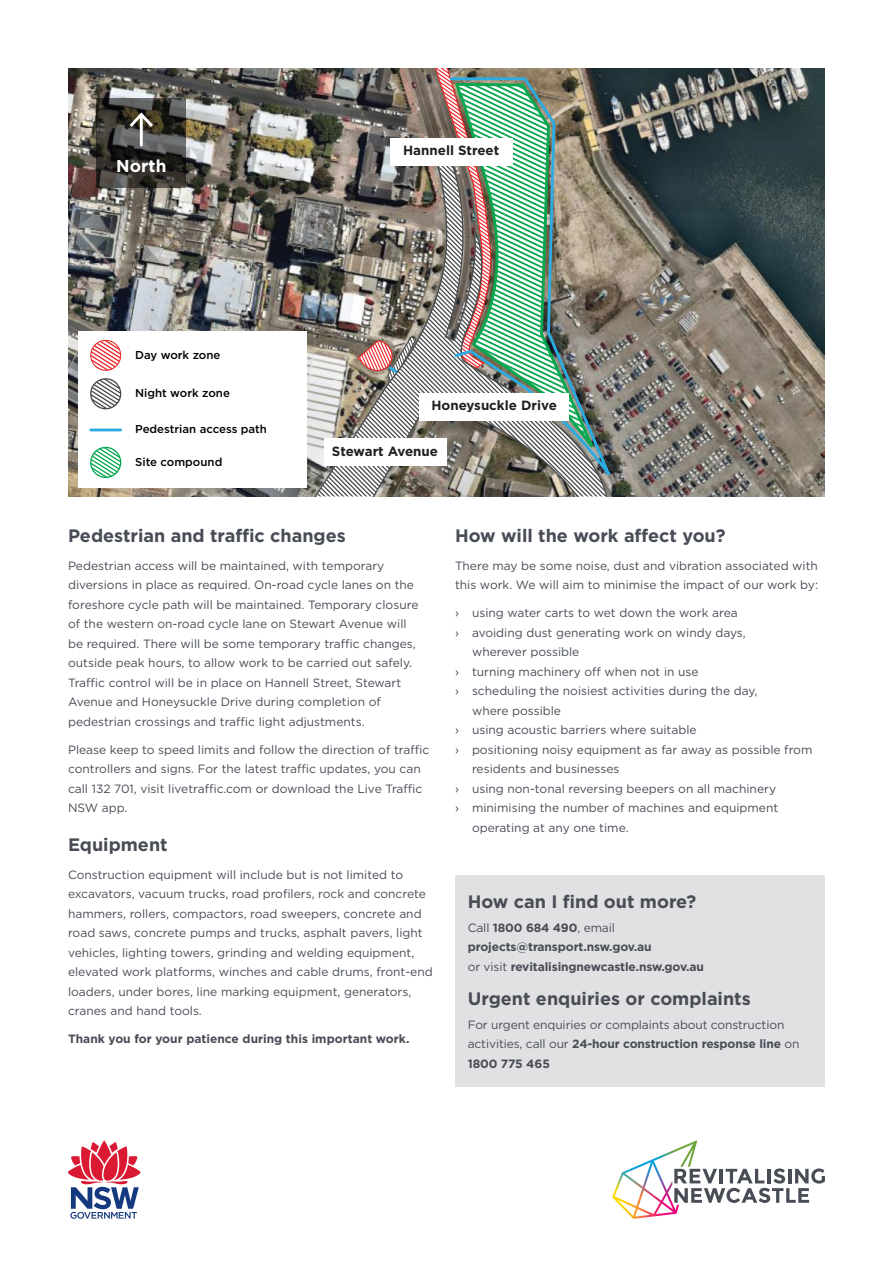
<style>
.page{position:relative;width:893px;height:1263px;background:#fff}
.page>*{position:absolute;margin:0;border:0;box-sizing:border-box;transform-origin:0 0}
.t1{font:700 18px "Gotham";color:#474c55}
.t2{font:700 17.1px "Gotham";letter-spacing:.01em;color:#fff}
.t3{font:700 13.35px "Gotham";color:#000}
.t4{font:12px/19.5px "Gotham";color:#474c55}
.t5{font:700 12px/19.5px "Gotham";letter-spacing:-.01em;color:#474c55}
.t6{font:500 11.4px "Gotham";color:#000}
.s1{font-weight:400}
.s2{font-weight:700}
</style>
<div class="page">
<img style="left:68px;top:68px;width:757px;height:428px">
<svg style="left:607px;top:76px;width:4px;height:412px;background:#736f66"></svg>
<div style="left:78px;top:331px;width:229px;height:157px;background:#fff"></div>
<svg style="left:91px;top:340px;width:30px;height:30px"></svg>
<div style="left:90px;top:340px;width:31px;height:31px;border:1px solid #ed2224;border-radius:50%"></div>
<svg style="left:91px;top:379px;width:30px;height:30px"></svg>
<svg style="left:91px;top:447px;width:30px;height:30px"></svg>
<div style="left:90px;top:378px;width:31px;height:31px;border:1px solid #484a4c;border-radius:50%"></div>
<div style="left:90px;top:447px;width:31px;height:31px;border:1px solid #07a64f;border-radius:50%"></div>
<hr style="left:91px;top:429px;width:30px;height:2px;background:#2cace2">
<svg style="left:96px;top:98px;width:90px;height:89px;background:#3a3936"></svg>
<hr style="left:140px;top:115px;width:3px;height:30px;background:#fff">
<svg style="left:130px;top:112px;width:23px;height:15px"></svg>
<img style="left:315px;top:68px;width:292px;height:428px">
<div style="left:419px;top:393px;width:150px;height:27px;background:#fff"></div>
<div style="left:455px;top:875px;width:370px;height:211px;background:#e1e1e4"></div>
<svg style="left:612px;top:1140px;width:213px;height:79px"></svg>
<svg style="left:68px;top:1140px;width:72px;height:79px"></svg>
<h2 class="t2" style="left:116px;top:155px;width:52px">North</h2>
<p class="t3" style="left:403px;top:142px;width:98px">Hannell Street</p>
<p class="t6" style="left:135px;top:347px;width:87px">Day work zone</p>
<p class="t6" style="left:135px;top:385px;width:96px">Night work zone</p>
<p class="t6" style="left:135px;top:422px;width:133px">Pedestrian access path</p>
<p class="t6" style="left:135px;top:454px;width:89px">Site compound</p>
<p class="t3" style="left:431px;top:396px;width:127px">Honeysuckle Drive</p>
<p class="t3" style="left:332px;top:442px;width:108px">Stewart Avenue</p>
<h1 class="t1" style="left:68px;top:523px;width:279px">Pedestrian and traffic changes</h1>
<p class="t4" style="left:68px;top:555px;width:352px">Pedestrian access will be maintained, with temporary diversions in place as required. On-road cycle lanes on the foreshore cycle path will be maintained. Temporary closure of the western on-road cycle lane on Stewart Avenue will be required. There will be some temporary traffic changes, outside peak hours, to allow work to be carried out safely.<br>Traffic control will be in place on Hannell Street, Stewart Avenue and Honeysuckle Drive during completion of pedestrian crossings and traffic light adjustments.</p>
<p class="t4" style="left:68px;top:739px;width:363px">Please keep to speed limits and follow the direction of traffic controllers and signs. For the latest traffic updates, you can call 132 701, visit livetraffic.com or download the Live Traffic NSW app.</p>
<h1 class="t1" style="left:68px;top:832px;width:101px">Equipment</h1>
<p class="t4" style="left:68px;top:864px;width:366px">Construction equipment will include but is not limited to excavators, vacuum trucks, road profilers, rock and concrete hammers, rollers, compactors, road sweepers, concrete and road saws, concrete pumps and trucks, asphalt pavers, light vehicles, lighting towers, grinding and welding equipment, elevated work platforms, winches and cable drums, front-end loaders, under bores, line marking equipment, generators, cranes and hand tools.</p>
<p class="t5" style="left:68px;top:1029px;width:343px">Thank you for your patience during this important work.</p>
<h1 class="t1" style="left:455px;top:523px;width:272px">How will the work affect you?</h1>
<p class="t4" style="left:455px;top:555px;width:365px">There may be some noise, dust and vibration associated with this work. We will aim to minimise the impact of our work by:</p>
<p class="t4" style="left:455px;top:603px;width:284px">› using water carts to wet down the work area</p>
<p class="t4" style="left:455px;top:622px;width:292px">› avoiding dust generating work on windy days,</p>
<p class="t4" style="left:472px;top:642px;width:109px">wherever possible</p>
<p class="t4" style="left:455px;top:661px;width:245px">› turning machinery off when not in use</p>
<p class="t4" style="left:455px;top:681px;width:304px">› scheduling the noisiest activities during the day,</p>
<p class="t4" style="left:472px;top:700px;width:91px">where possible</p>
<p class="t4" style="left:455px;top:720px;width:243px">› using acoustic barriers where suitable</p>
<p class="t4" style="left:455px;top:739px;width:359px">› positioning noisy equipment as far away as possible from</p>
<p class="t4" style="left:472px;top:759px;width:149px">residents and businesses</p>
<p class="t4" style="left:455px;top:778px;width:323px">› using non-tonal reversing beepers on all machinery</p>
<p class="t4" style="left:455px;top:798px;width:325px">› minimising the number of machines and equipment</p>
<p class="t4" style="left:472px;top:817px;width:158px">operating at any one time.</p>
<h1 class="t1" style="left:468px;top:889px;width:230px">How can I find out more?</h1>
<p class="t5" style="left:468px;top:917px;width:238px"><span class="s1">Call</span> 1800 684 490<span class="s1">, email </span>projects@transport.nsw.gov.au<br><span class="s1">or visit</span> revitalisingnewcastle.nsw.gov.au</p>
<h1 class="t1" style="left:468px;top:987px;width:285px">Urgent enquiries or complaints</h1>
<p class="t4" style="left:468px;top:1014px;width:333px">For urgent enquiries or complaints about construction activities, call our <span class="s2">24-hour construction response line</span> on<br><span class="s2">1800 775 465</span></p>
</div>
